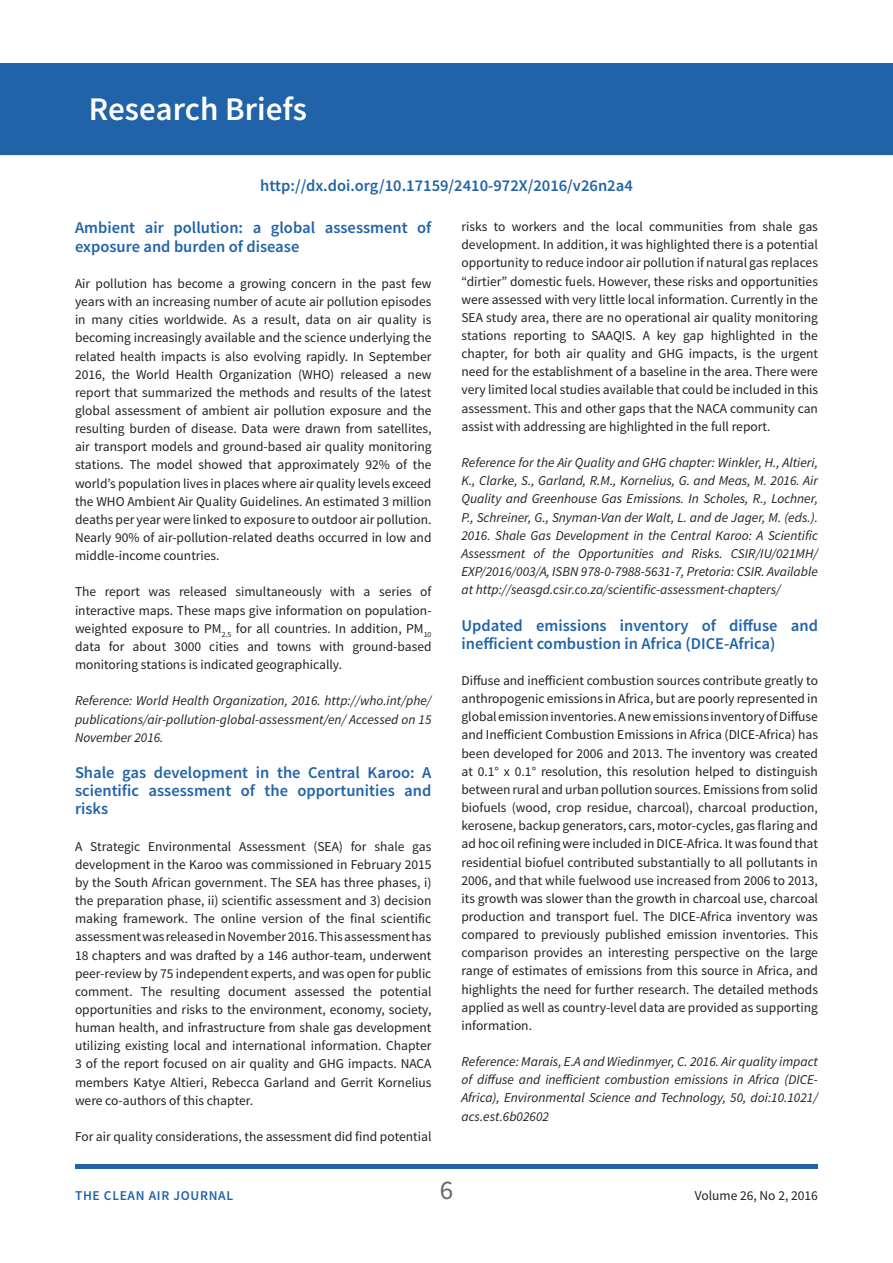
<style>
.page{position:relative;width:893px;height:1263px;background:#fff}
.page>*{position:absolute;margin:0;border:0;box-sizing:border-box;transform-origin:0 0}
.t1{font:600 33px "Source Sans Pro";color:#fff}
.t2{font:27px "Source Sans Pro";color:#686868}
.t3{font:600 16.5px/18.1px "Source Sans Pro";color:#2163a8}
.t4{font:13.5px/18.1px "Source Sans Pro";color:#231f20;text-align:justify}
.t5{font:italic 13.5px/18.1px "Source Sans Pro";color:#231f20;text-align:justify}
.t6{font:600 13.5px "Source Sans Pro";letter-spacing:.05em;color:#2163a8}
</style>
<div class="page">
<div style="left:75px;top:1164px;width:743px;height:5px;background:#2163a8"></div>
<div style="left:0;top:64px;width:893px;height:90px;background:#2163a8"></div>
<div style="left:0;top:63px;width:893px;height:92px;border:2px solid #2163a8"></div>
<h1 class="t1" style="left:89px;top:88px;width:219px">Research Briefs</h1>
<p class="t3" style="left:260px;top:177px;width:374px">http://dx.doi.org/10.17159/2410-972X/2016/v26n2a4</p>
<p class="t3" style="left:75px;top:219px;width:358px">Ambient air pollution: a global assessment of exposure and burden of disease</p>
<p class="t4" style="left:75px;top:275px;width:358px">Air pollution has become a growing concern in the past few years with an increasing number of acute air pollution episodes in many cities worldwide. As a result, data on air quality is becoming increasingly available and the science underlying the related health impacts is also evolving rapidly. In September 2016, the World Health Organization (WHO) released a new report that summarized the methods and results of the latest global assessment of ambient air pollution exposure and the resulting burden of disease. Data were drawn from satellites, air transport models and ground-based air quality monitoring stations. The model showed that approximately 92% of the world’s population lives in places where air quality levels exceed the WHO Ambient Air Quality Guidelines. An estimated 3 million deaths per year were linked to exposure to outdoor air pollution.<br>Nearly 90% of air-pollution-related deaths occurred in low and middle-income countries.</p>
<p class="t4" style="left:75px;top:583px;width:358px">The report was released simultaneously with a series of interactive maps. These maps give information on population&shy;weighted exposure to PM<sub>2.5</sub> for all countries. In addition, PM<sub>10 </sub>data for about 3000 cities and towns with ground-based monitoring stations is indicated geographically.</p>
<p class="t5" style="left:75px;top:692px;width:358px">Reference: World Health Organization, 2016. http://who.int/phe/ publications/air-pollution-global-assessment/en/ Accessed on 15<br>November 2016.</p>
<p class="t3" style="left:75px;top:764px;width:358px;text-align:justify">Shale gas development in the Central Karoo: A scientific assessment of the opportunities and risks</p>
<p class="t4" style="left:75px;top:837px;width:358px">A Strategic Environmental Assessment (SEA) for shale gas development in the Karoo was commissioned in February 2015 by the South African government. The SEA has three phases, i) the preparation phase, ii) scientific assessment and 3) decision making framework. The online version of the final scientific assessment was released in November 2016. This assessment has 18 chapters and was drafted by a 146 author-team, underwent peer-review by 75 independent experts, and was open for public comment. The resulting document assessed the potential opportunities and risks to the environment, economy, society, human health, and infrastructure from shale gas development utilizing existing local and international information. Chapter 3 of the report focused on air quality and GHG impacts. NACA members Katye Altieri, Rebecca Garland and Gerrit Kornelius were co-authors of this chapter.</p>
<p class="t4" style="left:75px;top:1128px;width:358px">For air quality considerations, the assessment did find potential</p>
<p class="t4" style="left:461px;top:218px;width:358px">risks to workers and the local communities from shale gas development. In addition, it was highlighted there is a potential opportunity to reduce indoor air pollution if natural gas replaces “dirtier” domestic fuels. However, these risks and opportunities were assessed with very little local information. Currently in the SEA study area, there are no operational air quality monitoring stations reporting to SAAQIS. A key gap highlighted in the chapter, for both air quality and GHG impacts, is the urgent need for the establishment of a baseline in the area. There were very limited local studies available that could be included in this assessment. This and other gaps that the NACA community can assist with addressing are highlighted in the full report.</p>
<p class="t5" style="left:461px;top:453px;width:358px">Reference for the Air Quality and GHG chapter: Winkler, H., Altieri, K., Clarke, S., Garland, R.M., Kornelius, G. and Meas, M. 2016. Air Quality and Greenhouse Gas Emissions. In Scholes, R., Lochner, P., Schreiner, G., Snyman-Van der Walt, L. and de Jager, M. (eds.).<br>2016. Shale Gas Development in the Central Karoo: A Scientific Assessment of the Opportunities and Risks. CSIR/IU/021MH/ EXP/2016/003/A, ISBN 978-0-7988-5631-7, Pretoria: CSIR. Available at http://seasgd.csir.co.za/scientific-assessment-chapters/</p>
<p class="t3" style="left:461px;top:616px;width:358px">Updated emissions inventory of diffuse and inefficient combustion in Africa (DICE-Africa)</p>
<p class="t4" style="left:461px;top:672px;width:358px">Diffuse and inefficient combustion sources contribute greatly to anthropogenic emissions in Africa, but are poorly represented in global emission inventories. A new emissions inventory of Diffuse and Inefficient Combustion Emissions in Africa (DICE-Africa) has been developed for 2006 and 2013. The inventory was created at 0.1° x 0.1° resolution, this resolution helped to distinguish between rural and urban pollution sources. Emissions from solid biofuels (wood, crop residue, charcoal), charcoal production, kerosene, backup generators, cars, motor-cycles, gas flaring and ad hoc oil refining were included in DICE-Africa. It was found that residential biofuel contributed substantially to all pollutants in 2006, and that while fuelwood use increased from 2006 to 2013, its growth was slower than the growth in charcoal use, charcoal production and transport fuel. The DICE-Africa inventory was compared to previously published emission inventories. This comparison provides an interesting perspective on the large range of estimates of emissions from this source in Africa, and highlights the need for further research. The detailed methods applied as well as country-level data are provided as supporting information.</p>
<p class="t5" style="left:461px;top:1052px;width:358px">Reference: Marais, E.A and Wiedinmyer, C. 2016. Air quality impact of diffuse and inefficient combustion emissions in Africa (DICE-Africa), Environmental Science and Technology, 50, doi:10.1021/ acs.est.6b02602</p>
<p class="t6" style="left:75px;top:1187px;width:160px">THE CLEAN AIR JOURNAL</p>
<h2 class="t2" style="left:440px;top:1174px;width:15px">6</h2>
<p class="t4" style="left:695px;top:1186px;width:125px">Volume 26, No 2, 2016</p>
</div>
